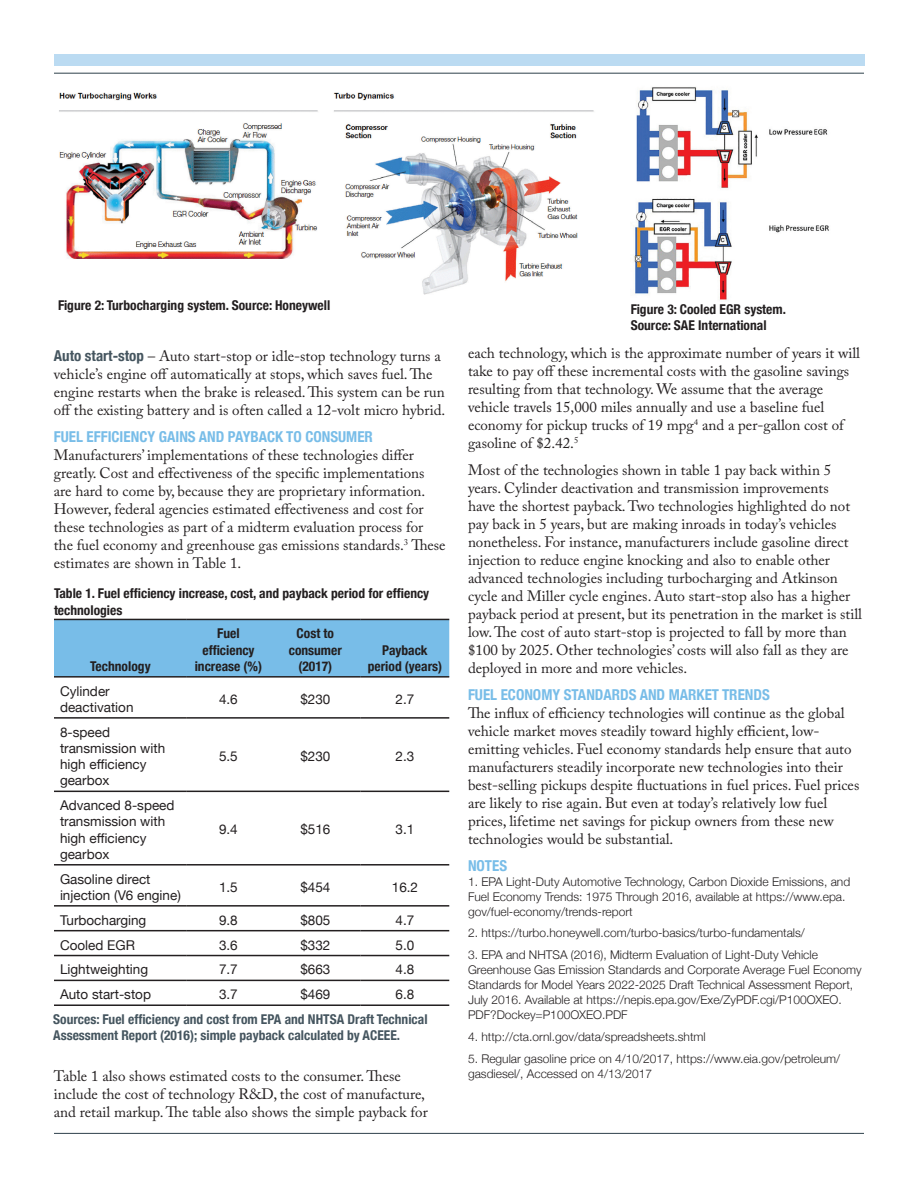
<style>
.page{position:relative;width:918px;height:1188px;background:#fff}
.page>*{position:absolute;margin:0;border:0;box-sizing:border-box;transform-origin:0 0}
.t1{font:15px/18px "Adobe Caslon Pro";color:#231f20}
.Subhead{font:700 condensed 15px "Helvetica Neue";color:#78bde8}
.Table_Body{font:13.5px/16.2px "Helvetica Neue";color:#231f20}
.t2{font:700 condensed 13.5px/16.2px "Helvetica Neue";color:#231f20;text-align:center}
.t3{font:700 condensed 13.5px/16.2px "Helvetica Neue";color:#45555f}
.Footnote_Style{font:300 12px/15px "Helvetica Neue";color:#231f20}
.s1{font-family:"Helvetica Neue";font-weight:700;font-stretch:condensed;color:#45555f}
</style>
<div class="page">
<div style="left:54px;top:54px;width:810px;height:12px;background:#bbdbf2"></div>
<hr style="left:54px;top:73px;width:810px;height:1px;background:#45555f">
<hr style="left:54px;top:1133px;width:810px;height:1px;background:#45555f">
<div style="left:54px;top:620px;width:395px;height:56px;background:#78bde8"></div>
<hr style="left:54px;top:717px;width:133px;height:2px;background:#231f20">
<hr style="left:187px;top:717px;width:83px;height:2px;background:#231f20">
<hr style="left:270px;top:717px;width:91px;height:2px;background:#231f20">
<hr style="left:361px;top:717px;width:88px;height:2px;background:#231f20">
<hr style="left:187px;top:864px;width:83px;height:2px;background:#231f20">
<hr style="left:270px;top:864px;width:91px;height:2px;background:#231f20">
<hr style="left:361px;top:864px;width:88px;height:2px;background:#231f20">
<hr style="left:54px;top:791px;width:133px;height:1px;background:#231f20">
<hr style="left:187px;top:791px;width:83px;height:1px;background:#231f20">
<hr style="left:270px;top:791px;width:91px;height:1px;background:#231f20">
<hr style="left:361px;top:791px;width:88px;height:1px;background:#231f20">
<hr style="left:54px;top:864px;width:133px;height:2px;background:#231f20">
<hr style="left:54px;top:905px;width:133px;height:2px;background:#231f20">
<hr style="left:187px;top:905px;width:83px;height:2px;background:#231f20">
<hr style="left:270px;top:905px;width:91px;height:2px;background:#231f20">
<hr style="left:361px;top:905px;width:88px;height:2px;background:#231f20">
<hr style="left:54px;top:930px;width:133px;height:1px;background:#231f20">
<hr style="left:187px;top:930px;width:83px;height:1px;background:#231f20">
<hr style="left:270px;top:930px;width:91px;height:1px;background:#231f20">
<hr style="left:361px;top:930px;width:88px;height:1px;background:#231f20">
<hr style="left:54px;top:955px;width:133px;height:1px;background:#231f20">
<hr style="left:187px;top:955px;width:83px;height:1px;background:#231f20">
<hr style="left:270px;top:955px;width:91px;height:1px;background:#231f20">
<hr style="left:361px;top:955px;width:88px;height:1px;background:#231f20">
<hr style="left:54px;top:980px;width:133px;height:1px;background:#231f20">
<hr style="left:187px;top:980px;width:83px;height:1px;background:#231f20">
<hr style="left:270px;top:980px;width:91px;height:1px;background:#231f20">
<hr style="left:361px;top:980px;width:88px;height:1px;background:#231f20">
<hr style="left:54px;top:1004px;width:133px;height:2px;background:#231f20">
<hr style="left:187px;top:1004px;width:83px;height:2px;background:#231f20">
<hr style="left:270px;top:1004px;width:91px;height:2px;background:#231f20">
<hr style="left:361px;top:1004px;width:88px;height:2px;background:#231f20">
<hr style="left:54px;top:619px;width:133px;height:1px;background:#231f20">
<hr style="left:187px;top:619px;width:83px;height:1px;background:#231f20">
<hr style="left:270px;top:619px;width:91px;height:1px;background:#231f20">
<hr style="left:361px;top:619px;width:88px;height:1px;background:#231f20">
<hr style="left:54px;top:676px;width:133px;height:2px;background:#231f20">
<hr style="left:187px;top:676px;width:83px;height:2px;background:#231f20">
<hr style="left:270px;top:676px;width:91px;height:2px;background:#231f20">
<hr style="left:361px;top:676px;width:88px;height:2px;background:#231f20">
<img style="left:59px;top:92px;width:535px;height:203px">
<img style="left:633px;top:87px;width:196px;height:213px">
<p class="t2" style="left:58px;top:296px;width:274px">Figure 2: Turbocharging system. Source: Honeywell</p>
<p class="t2" style="left:631px;top:300px;width:157px;text-align:left">Figure 3: Cooled EGR system.<br>Source: SAE International</p>
<p class="t1" style="left:54px;top:347px;width:393px"><span class="s1">Auto start-stop</span> – Auto start-stop or idle-stop technology turns a vehicle’s engine off automatically at stops, which saves fuel. The engine restarts when the brake is released. This system can be run off the existing battery and is often called a 12-volt micro hybrid.</p>
<p class="Subhead" style="left:54px;top:424px;width:321px">FUEL EFFICIENCY GAINS AND PAYBACK TO CONSUMER</p>
<p class="t1" style="left:54px;top:446px;width:393px">Manufacturers’ implementations of these technologies differ greatly. Cost and effectiveness of the specific implementations are hard to come by, because they are proprietary information.<br>However, federal agencies estimated effectiveness and cost for these technologies as part of a midterm evaluation process for the fuel economy and greenhouse gas emissions standards.<sup>3</sup> These estimates are shown in Table 1.</p>
<p class="t2" style="left:54px;top:584px;width:377px;text-align:left">Table 1. Fuel efficiency increase, cost, and payback period for effiency technologies</p>
<p class="t2" style="left:90px;top:657px;width:62px">Technology</p>
<p class="t2" style="left:195px;top:625px;width:69px">Fuel efficiency increase (%)</p>
<p class="t2" style="left:289px;top:625px;width:55px">Cost to consumer (2017)</p>
<p class="t2" style="left:368px;top:641px;width:76px">Payback period (years)</p>
<p class="Table_Body" style="left:60px;top:684px;width:75px">Cylinder deactivation</p>
<p class="Table_Body" style="left:219px;top:692px;width:20px">4.6</p>
<p class="Table_Body" style="left:300px;top:692px;width:32px">$230</p>
<p class="Table_Body" style="left:396px;top:692px;width:20px">2.7</p>
<p class="Table_Body" style="left:60px;top:725px;width:107px">8-speed transmission with high efficiency gearbox</p>
<p class="Table_Body" style="left:219px;top:749px;width:20px">5.5</p>
<p class="Table_Body" style="left:300px;top:749px;width:32px">$230</p>
<p class="Table_Body" style="left:396px;top:749px;width:20px">2.3</p>
<p class="Table_Body" style="left:60px;top:798px;width:116px">Advanced 8-speed transmission with high efficiency gearbox</p>
<p class="Table_Body" style="left:219px;top:822px;width:20px">9.4</p>
<p class="Table_Body" style="left:300px;top:822px;width:32px">$516</p>
<p class="Table_Body" style="left:396px;top:822px;width:20px">3.1</p>
<p class="Table_Body" style="left:60px;top:872px;width:122px">Gasoline direct injection (V6 engine)</p>
<p class="Table_Body" style="left:219px;top:880px;width:20px">1.5</p>
<p class="Table_Body" style="left:300px;top:880px;width:32px">$454</p>
<p class="Table_Body" style="left:392px;top:880px;width:28px">16.2</p>
<p class="Table_Body" style="left:60px;top:913px;width:88px">Turbocharging</p>
<p class="Table_Body" style="left:219px;top:913px;width:20px">9.8</p>
<p class="Table_Body" style="left:300px;top:913px;width:32px">$805</p>
<p class="Table_Body" style="left:396px;top:913px;width:20px">4.7</p>
<p class="Table_Body" style="left:60px;top:937px;width:76px">Cooled EGR</p>
<p class="Table_Body" style="left:219px;top:937px;width:20px">3.6</p>
<p class="Table_Body" style="left:300px;top:937px;width:32px">$332</p>
<p class="Table_Body" style="left:396px;top:937px;width:20px">5.0</p>
<p class="Table_Body" style="left:60px;top:962px;width:90px">Lightweighting</p>
<p class="Table_Body" style="left:219px;top:962px;width:20px">7.7</p>
<p class="Table_Body" style="left:300px;top:962px;width:32px">$663</p>
<p class="Table_Body" style="left:396px;top:962px;width:20px">4.8</p>
<p class="Table_Body" style="left:60px;top:987px;width:93px">Auto start-stop</p>
<p class="Table_Body" style="left:219px;top:987px;width:20px">3.7</p>
<p class="Table_Body" style="left:300px;top:987px;width:32px">$469</p>
<p class="Table_Body" style="left:396px;top:987px;width:20px">6.8</p>
<p class="t3" style="left:53px;top:1010px;width:376px">Sources: Fuel efficiency and cost from EPA and NHTSA Draft Technical<br>Assessment Report (2016); simple payback calculated by ACEEE.</p>
<p class="t1" style="left:54px;top:1067px;width:376px">Table 1 also shows estimated costs to the consumer. These include the cost of technology R&amp;D, the cost of manufacture, and retail markup. The table also shows the simple payback for</p>
<p class="t1" style="left:468px;top:344px;width:394px">each technology, which is the approximate number of years it will take to pay off these incremental costs with the gasoline savings resulting from that technology. We assume that the average vehicle travels 15,000 miles annually and use a baseline fuel economy for pickup trucks of 19 mpg<sup>4</sup> and a per-gallon cost of gasoline of $2.42.<sup>5</sup></p>
<p class="t1" style="left:468px;top:461px;width:396px">Most of the technologies shown in table 1 pay back within 5 years. Cylinder deactivation and transmission improvements<br>have the shortest payback. Two technologies highlighted do not pay back in 5 years, but are making inroads in today’s vehicles nonetheless. For instance, manufacturers include gasoline direct injection to reduce engine knocking and also to enable other advanced technologies including turbocharging and Atkinson cycle and Miller cycle engines. Auto start-stop also has a higher payback period at present, but its penetration in the market is still low. The cost of auto start-stop is projected to fall by more than $100 by 2025. Other technologies’ costs will also fall as they are deployed in more and more vehicles.</p>
<p class="Subhead" style="left:468px;top:682px;width:303px">FUEL ECONOMY STANDARDS AND MARKET TRENDS</p>
<p class="t1" style="left:468px;top:704px;width:393px">The influx of efficiency technologies will continue as the global vehicle market moves steadily toward highly efficient, low&shy;emitting vehicles. Fuel economy standards help ensure that auto manufacturers steadily incorporate new technologies into their best-selling pickups despite fluctuations in fuel prices. Fuel prices are likely to rise again. But even at today’s relatively low fuel prices, lifetime net savings for pickup owners from these new technologies would be substantial.</p>
<p class="Subhead" style="left:468px;top:853px;width:41px">NOTES</p>
<p class="Footnote_Style" style="left:468px;top:873px;width:384px">1. EPA Light-Duty Automotive Technology, Carbon Dioxide Emissions, and<br>Fuel Economy Trends: 1975 Through 2016, available at https://www.epa. gov/fuel-economy/trends-report</p>
<p class="Footnote_Style" style="left:468px;top:925px;width:338px">2. https://turbo.honeywell.com/turbo-basics/turbo-fundamentals/</p>
<p class="Footnote_Style" style="left:468px;top:947px;width:395px">3. EPA and NHTSA (2016), Midterm Evaluation of Light-Duty Vehicle Greenhouse Gas Emission Standards and Corporate Average Fuel Economy Standards for Model Years 2022-2025 Draft Technical Assessment Report, July 2016. Available at https://nepis.epa.gov/Exe/ZyPDF.cgi/P100OXEO.<br>PDF?Dockey=P100OXEO.PDF</p>
<p class="Footnote_Style" style="left:468px;top:1028px;width:239px">4. http://cta.ornl.gov/data/spreadsheets.shtml</p>
<p class="Footnote_Style" style="left:468px;top:1050px;width:374px">5. Regular gasoline price on 4/10/2017, https://www.eia.gov/petroleum/ gasdiesel/, Accessed on 4/13/2017</p>
</div>
